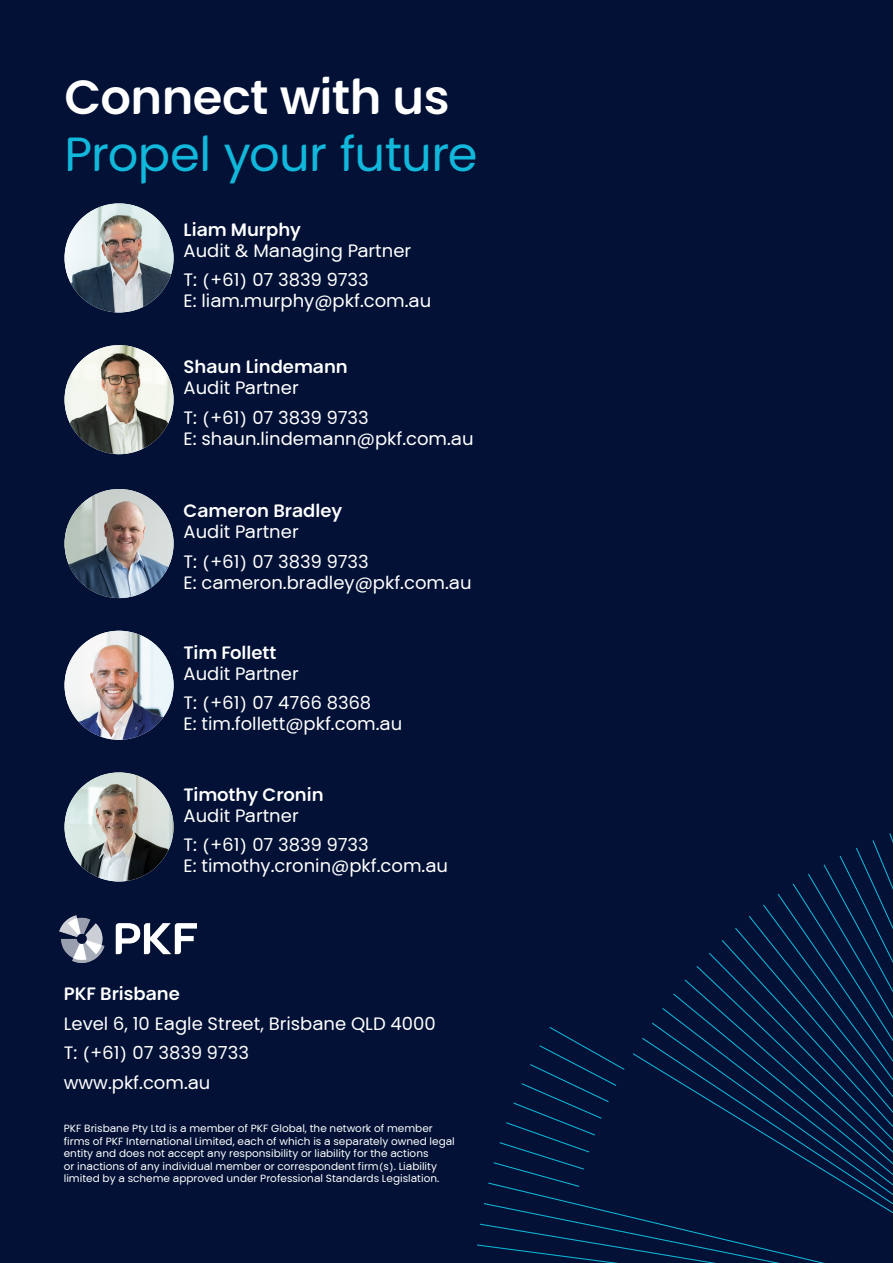
<style>
.page{position:relative;width:893px;height:1263px;background:#021135}
.page>*{position:absolute;margin:0;border:0;box-sizing:border-box;transform-origin:0 0}
.chapter-heading{font:48px "PKF Global Sans";letter-spacing:-.015em;color:#11b8db}
.chapter-heading-2{font:700 48px "PKF Global Sans";letter-spacing:-.015em;color:#fff}
.cover-back-address{font:18px/21px "PKF Global Sans";color:#fff}
.cover-back-address-2{font:700 18px/21px "PKF Global Sans";color:#fff}
.cover-back-disclaimer{font:10.5px/12.6px "PKF Global Sans";color:#fff}
.s1{font-weight:700}
.s2{font-weight:400}
</style>
<div class="page">
<svg style="left:477px;top:833px;width:416px;height:430px"></svg>
<img style="left:60px;top:916px;width:136px;height:46px">
<img style="left:65px;top:203px;width:109px;height:109px;border-radius:55px">
<img style="left:65px;top:345px;width:109px;height:109px;border-radius:54px">
<img style="left:65px;top:489px;width:109px;height:109px;border-radius:54px">
<img style="left:65px;top:631px;width:109px;height:109px;border-radius:55px">
<img style="left:65px;top:772px;width:109px;height:109px;border-radius:55px">
<p class="chapter-heading-2" style="left:65px;top:67px;width:387px">Connect with us</p>
<p class="chapter-heading" style="left:65px;top:125px;width:415px">Propel your future</p>
<p class="cover-back-address" style="left:184px;top:219px;width:229px"><span class="s1">Liam Murphy<br></span>Audit &amp; Managing Partner</p>
<p class="cover-back-address" style="left:184px;top:269px;width:249px">T: (+61) 07 3839 9733<br>E: liam.murphy@pkf.com.au</p>
<p class="cover-back-address-2" style="left:184px;top:356px;width:166px">Shaun Lindemann<br><span class="s2">Audit Partner</span></p>
<p class="cover-back-address" style="left:184px;top:407px;width:291px">T: (+61) 07 3839 9733<br>E: shaun.lindemann@pkf.com.au</p>
<p class="cover-back-address-2" style="left:184px;top:500px;width:160px">Cameron Bradley<br><span class="s2">Audit Partner</span></p>
<p class="cover-back-address" style="left:184px;top:551px;width:289px">T: (+61) 07 3839 9733<br>E: cameron.bradley@pkf.com.au</p>
<p class="cover-back-address" style="left:184px;top:642px;width:117px"><span class="s1">Tim Follett<br></span>Audit Partner</p>
<p class="cover-back-address" style="left:184px;top:693px;width:220px">T: (+61) 07 4766 8368<br>E: tim.follett@pkf.com.au</p>
<p class="cover-back-address-2" style="left:184px;top:784px;width:142px">Timothy Cronin<br><span class="s2">Audit Partner</span></p>
<p class="cover-back-address" style="left:184px;top:834px;width:266px">T: (+61) 07 3839 9733<br>E: timothy.cronin@pkf.com.au</p>
<p class="cover-back-address-2" style="left:64px;top:983px;width:118px">PKF Brisbane</p>
<p class="cover-back-address" style="left:64px;top:1013px;width:374px">Level 6, 10 Eagle Street, Brisbane QLD 4000</p>
<p class="cover-back-address" style="left:64px;top:1042px;width:187px">T: (+61) 07 3839 9733</p>
<p class="cover-back-address" style="left:64px;top:1072px;width:148px">www.pkf.com.au</p>
<p class="cover-back-disclaimer" style="left:64px;top:1122px;width:393px">PKF Brisbane Pty Ltd is a member of PKF Global, the network of member firms of PKF International Limited, each of which is a separately owned legal entity and does not accept any responsibility or liability for the actions<br>or inactions of any individual member or correspondent firm(s). Liability limited by a scheme approved under Professional Standards Legislation.</p>
</div>
